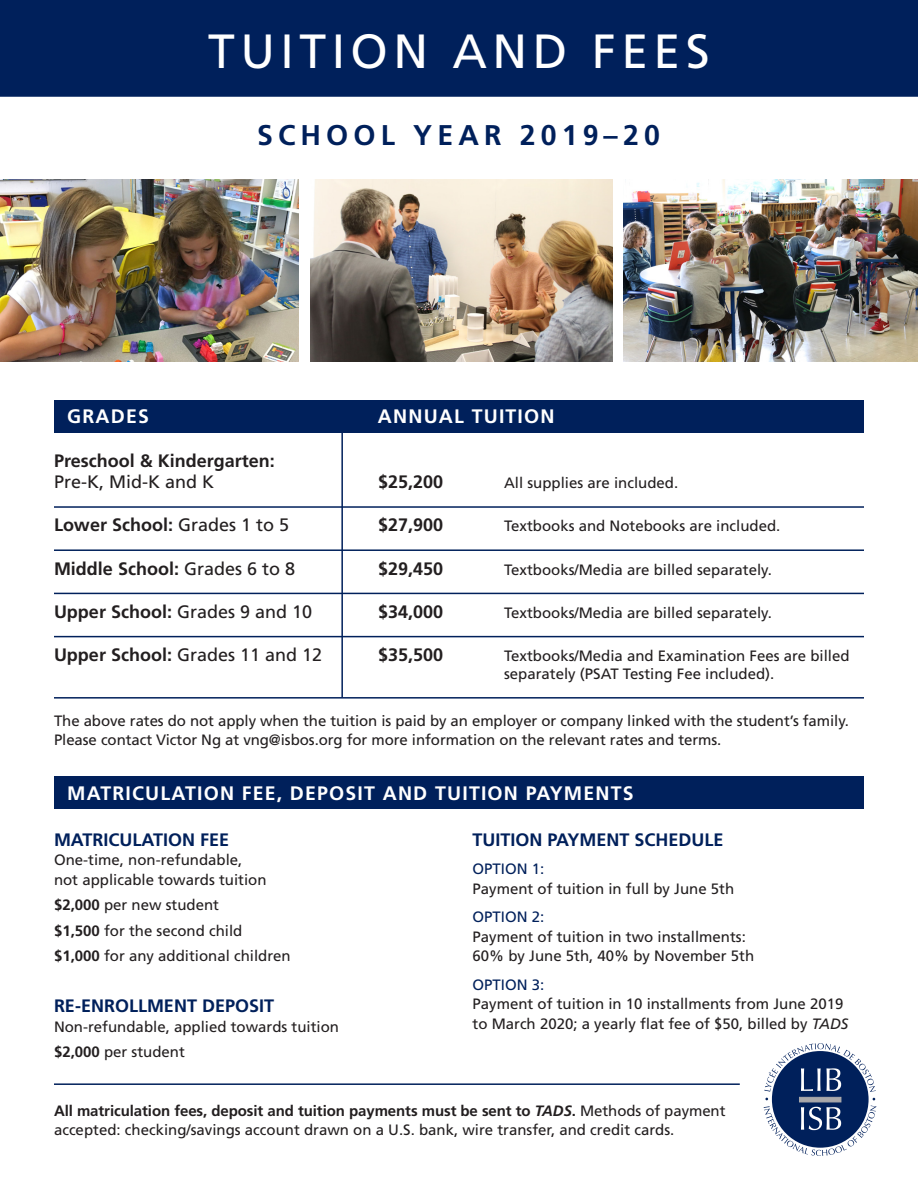
<style>
.page{position:relative;width:918px;height:1188px;background:#fff}
.page>*{position:absolute;margin:0;border:0;box-sizing:border-box;transform-origin:0 0}
._0-banner_head{font:48px "Frutiger";letter-spacing:.115em;color:#fff}
._0-banner_subhead{font:700 28.5px "Frutiger";letter-spacing:.18em;color:#00205b}
.t1{font:700 19.5px "Frutiger";letter-spacing:.06em;color:#fff}
.t2{font:700 18px/21.6px "Frutiger";color:#231f20}
._1-subhead{font:700 18px "Frutiger";color:#00205b}
.t3{font:18px "Frutiger";color:#231f20}
._2-text{font:15px/19.5px "Frutiger";color:#231f20}
._1-c-head{font:15px "Frutiger";color:#00205b}
.s1{font-weight:400}
.s2{font-weight:700}
.s3{font-style:italic}
.s4{font-weight:700;font-style:italic}
</style>
<div class="page">
<div style="left:54px;top:400px;width:810px;height:33px;background:#00205b"></div>
<div style="left:54px;top:777px;width:810px;height:32px;background:#00205b"></div>
<div style="left:0;top:0;width:918px;height:97px;background:#00205b"></div>
<hr style="left:54px;top:506px;width:810px;height:2px;background:#00205b">
<hr style="left:54px;top:549px;width:810px;height:2px;background:#00205b">
<hr style="left:54px;top:593px;width:810px;height:1px;background:#00205b">
<hr style="left:54px;top:636px;width:810px;height:1px;background:#00205b">
<hr style="left:54px;top:697px;width:810px;height:2px;background:#00205b">
<hr style="left:341px;top:433px;width:2px;height:265px;background:#00205b">
<div style="left:772px;top:1051px;width:97px;height:97px;background:#00205b;border-radius:50%"></div>
<div style="left:799px;top:1097px;width:42px;height:5px;background:#9fa0a5"></div>
<svg style="left:764px;top:1098px;width:113px;height:58px"></svg>
<svg style="left:764px;top:1043px;width:112px;height:49px"></svg>
<img style="left:310px;top:180px;width:302px;height:182px">
<img style="left:623px;top:180px;width:295px;height:182px">
<img style="left:0;top:180px;width:299px;height:182px">
<hr style="left:54px;top:1083px;width:686px;height:2px;background:#00205b">
<p class="_0-banner_head" style="left:208px;top:23px;width:503px">TUITION AND FEES</p>
<p class="_0-banner_subhead" style="left:257px;top:118px;width:404px">SCHOOL YEAR 2019–20</p>
<p class="t1" style="left:67px;top:405px;width:83px">GRADES</p>
<p class="t1" style="left:378px;top:405px;width:178px">ANNUAL TUITION</p>
<p class="t2" style="left:54px;top:449px;width:222px">Preschool &amp; Kindergarten:<br><span class="s1">Pre-K, Mid-K and K</span></p>
<p class="t2" style="left:378px;top:471px;width:67px">$25,200</p>
<p class="_2-text" style="left:504px;top:473px;width:176px">All supplies are included.</p>
<p class="t2" style="left:54px;top:514px;width:237px">Lower School: <span class="s1">Grades 1 to 5</span></p>
<p class="t2" style="left:378px;top:514px;width:67px">$27,900</p>
<p class="_2-text" style="left:504px;top:516px;width:278px">Textbooks and Notebooks are included.</p>
<p class="t2" style="left:54px;top:557px;width:243px">Middle School: <span class="s1">Grades 6 to 8</span></p>
<p class="t2" style="left:378px;top:557px;width:67px">$29,450</p>
<p class="_2-text" style="left:504px;top:560px;width:269px">Textbooks/Media are billed separately.</p>
<p class="t2" style="left:54px;top:601px;width:260px">Upper School: <span class="s1">Grades 9 and 10</span></p>
<p class="t2" style="left:378px;top:601px;width:67px">$34,000</p>
<p class="_2-text" style="left:504px;top:603px;width:269px">Textbooks/Media are billed separately.</p>
<p class="t3" style="left:54px;top:644px;width:270px"><span class="s2">Upper School:</span> Grades 11 and 12</p>
<p class="t2" style="left:378px;top:644px;width:67px">$35,500</p>
<p class="_2-text" style="left:504px;top:647px;width:347px;line-height:18px">Textbooks/Media and Examination Fees are billed separately (PSAT Testing Fee included).</p>
<p class="_2-text" style="left:54px;top:711px;width:796px">The above rates do not apply when the tuition is paid by an employer or company linked with the student’s family.<br>Please contact Victor Ng at vng@isbos.org for more information on the relevant rates and terms.</p>
<p class="t1" style="left:67px;top:782px;width:568px">MATRICULATION FEE, DEPOSIT AND TUITION PAYMENTS</p>
<p class="_1-subhead" style="left:54px;top:829px;width:177px">MATRICULATION FEE</p>
<p class="_2-text" style="left:54px;top:850px;width:214px">One-time, non-refundable, not applicable towards tuition</p>
<p class="_2-text" style="left:54px;top:895px;width:167px"><span class="s2">$2,000</span> per new student</p>
<p class="_2-text" style="left:54px;top:921px;width:190px"><span class="s2">$1,500</span> for the second child</p>
<p class="_2-text" style="left:54px;top:946px;width:238px"><span class="s2">$1,000</span> for any additional children</p>
<p class="_1-subhead" style="left:54px;top:996px;width:222px">RE-ENROLLMENT DEPOSIT</p>
<p class="_2-text" style="left:54px;top:1017px;width:287px">Non-refundable, applied towards tuition</p>
<p class="_2-text" style="left:54px;top:1042px;width:132px"><span class="s2">$2,000</span> per student</p>
<p class="_1-subhead" style="left:472px;top:829px;width:252px">TUITION PAYMENT SCHEDULE</p>
<p class="_1-c-head" style="left:472px;top:860px;width:73px">OPTION 1:</p>
<p class="_2-text" style="left:472px;top:879px;width:263px">Payment of tuition in full by June 5th</p>
<p class="_1-c-head" style="left:472px;top:908px;width:73px">OPTION 2:</p>
<p class="_2-text" style="left:472px;top:927px;width:283px">Payment of tuition in two installments:<br>60% by June 5th, 40% by November 5th</p>
<p class="_1-c-head" style="left:472px;top:976px;width:73px">OPTION 3:</p>
<p class="_2-text" style="left:472px;top:994px;width:377px">Payment of tuition in 10 installments from June 2019 to March 2020; a yearly flat fee of $50, billed by <span class="s3">TADS</span></p>
<p class="_2-text" style="left:54px;top:1101px;width:673px"><span class="s2">All matriculation fees, deposit and tuition payments must be sent to</span> <span class="s4">TADS</span><span class="s2">.</span> Methods of payment accepted: checking/savings account drawn on a U.S. bank, wire transfer, and credit cards.</p>
</div>
